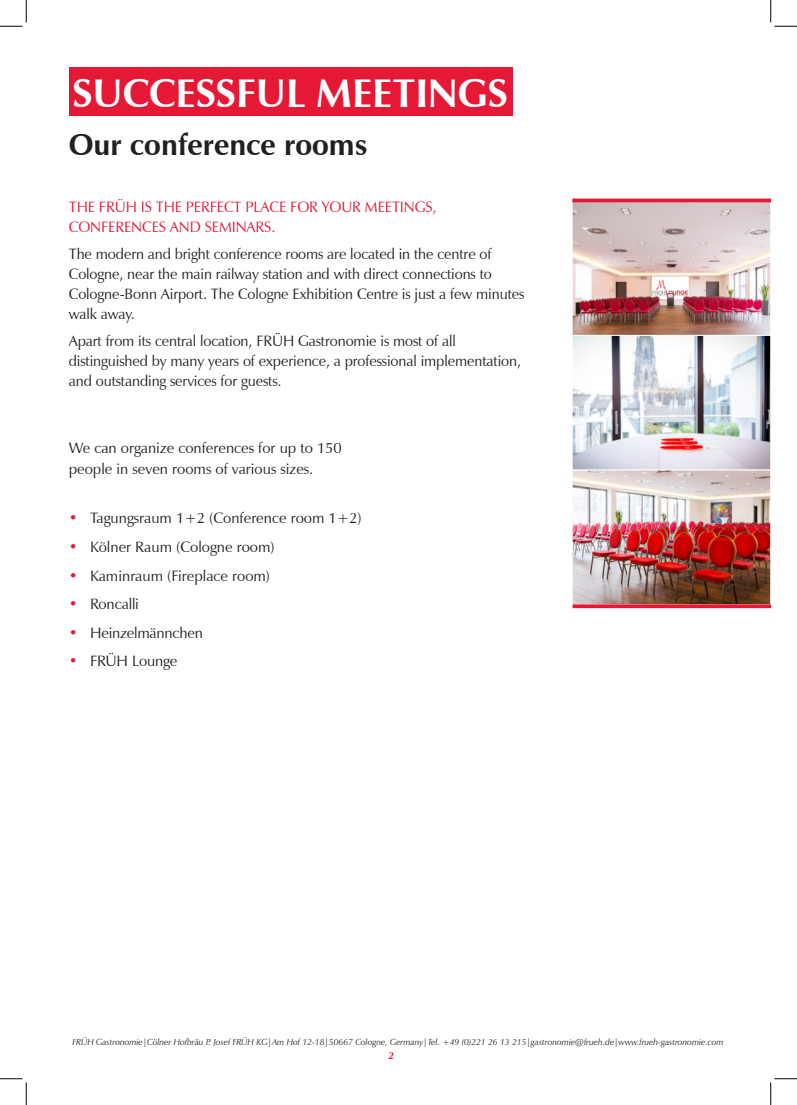
<style>
.page{position:relative;width:797px;height:1105px;background:#fff}
.page>*{position:absolute;margin:0;border:0;box-sizing:border-box;transform-origin:0 0}
.t1{font:700 40px "Zapf Humanist 601 BT";color:#fff}
.t2{font:700 30px "Zapf Humanist 601 BT";color:#231f20}
.t3{font:15px/20px "Zapf Humanist 601 BT";letter-spacing:-.005em;color:#231f20}
.t4{font:15px/20px "Zapf Humanist 601 BT";letter-spacing:-.005em;color:#e51836}
.t5{font:italic 700 10px "Zapf Humanist 601 BT";color:#e51836}
.t6{font:italic 8.75px "Zapf Humanist 601 BT";color:#231f20}
.s1{font-weight:700;font-size:17.5px;color:#fff}
.s2{color:#e51836}
</style>
<div class="page">
<div style="left:69px;top:67px;width:443px;height:49px;background:#e51836"></div>
<img style="left:574px;top:202px;width:194px;height:132px">
<div style="left:572px;top:200px;width:198px;height:136px;border:1px solid #fff"></div>
<img style="left:574px;top:337px;width:194px;height:131px">
<div style="left:572px;top:335px;width:198px;height:135px;border:1px solid #fff"></div>
<img style="left:574px;top:472px;width:194px;height:131px">
<div style="left:572px;top:470px;width:198px;height:135px;border:1px solid #fff"></div>
<hr style="left:572px;top:199px;width:198px;height:3px;background:#e51836">
<svg style="left:572px;top:604px;width:198px;height:4px"></svg>
<svg style="left:0;top:0;width:27px;height:27px"></svg>
<svg style="left:0;top:1078px;width:27px;height:27px"></svg>
<svg style="left:770px;top:0;width:27px;height:27px"></svg>
<svg style="left:770px;top:1078px;width:27px;height:27px"></svg>
<h1 class="t1" style="left:72px;top:77px;width:437px">SUCCESSFUL MEETINGS</h1>
<h2 class="t2" style="left:69px;top:132px;width:301px">Our conference rooms</h2>
<p class="t4" style="left:69px;top:199px;width:369px">THE FRÜH IS THE PERFECT PLACE FOR YOUR MEETINGS,<br>CONFERENCES AND SEMINARS.</p>
<p class="t3" style="left:69px;top:246px;width:457px">The modern and bright conference rooms are located in the centre of Cologne, near the main railway station and with direct connections to Cologne-Bonn Airport. The Cologne Exhibition Centre is just a few minutes walk away.</p>
<p class="t3" style="left:69px;top:333px;width:454px">Apart from its central location, FRÜH Gastronomie is most of all distinguished by many years of experience, a professional implementation, and outstanding services for guests.</p>
<p class="t3" style="left:69px;top:439px;width:284px;line-height:21px">We can organize conferences for up to 150 people in seven rooms of various sizes.<span class="s1">OUR</span></p>
<p class="t3" style="left:69px;top:510px;width:294px"><span class="s2">•</span> Tagungsraum 1+2 (Conference room 1+2)</p>
<p class="t3" style="left:69px;top:538px;width:207px"><span class="s2">•</span> Kölner Raum (Cologne room)</p>
<p class="t3" style="left:69px;top:567px;width:203px"><span class="s2">•</span> Kaminraum (Fireplace room)</p>
<p class="t3" style="left:69px;top:596px;width:72px"><span class="s2">•</span> Roncalli</p>
<p class="t3" style="left:69px;top:624px;width:136px"><span class="s2">•</span> Heinzelmännchen</p>
<p class="t3" style="left:69px;top:653px;width:110px"><span class="s2">•</span> FRÜH Lounge</p>
<p class="t6" style="left:72px;top:1038px;width:652px">FRÜH Gastronomie|Cölner Hofbräu P. Josef FRÜH KG|Am Hof 12-18|50667 Cologne, Germany|Tel. +49 (0)221 26 13 215|gastronomie@frueh.de|www.frueh-gastronomie.com</p>
<p class="t5" style="left:388px;top:1049px;width:7px">2</p>
</div>
